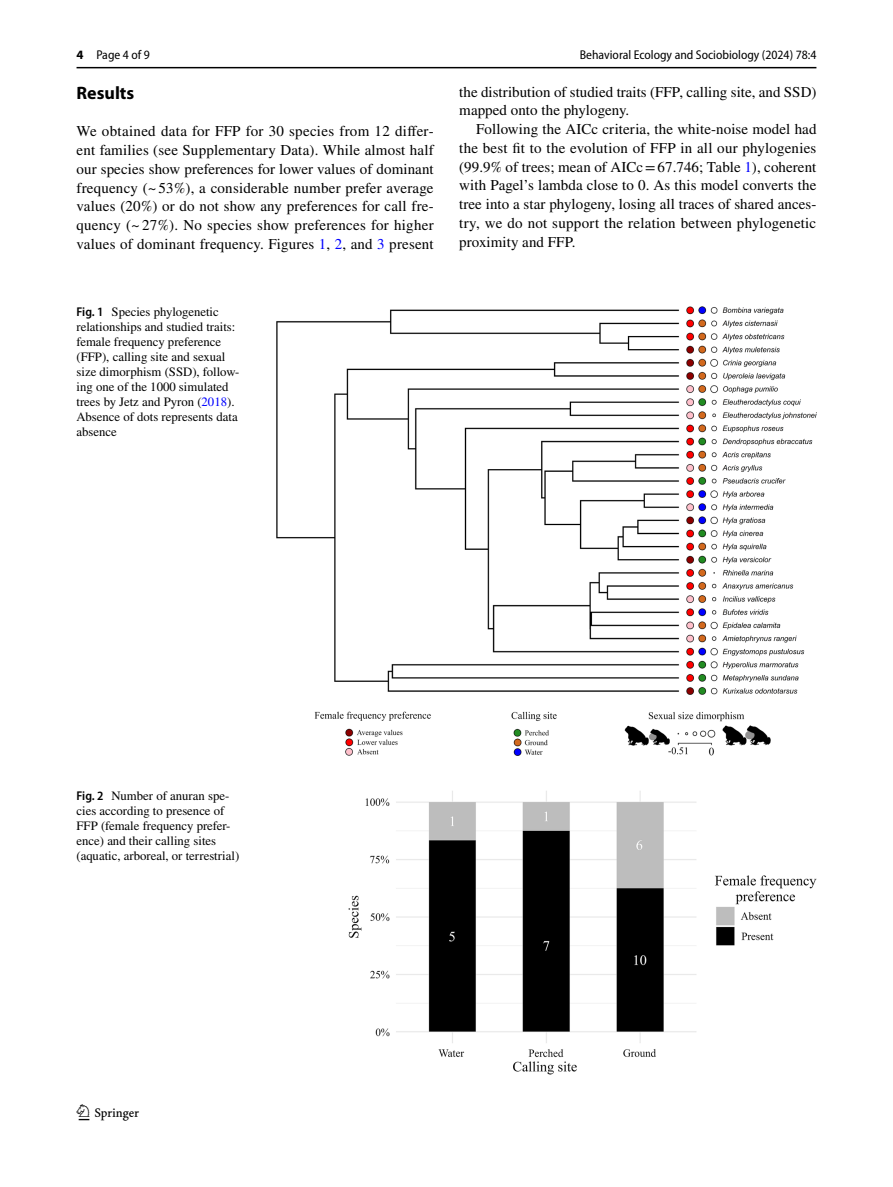
<style>
.page{position:relative;width:893px;height:1187px;background:#fff}
.page>*{position:absolute;margin:0;border:0;box-sizing:border-box;transform-origin:0 0}
.t1{font:22.5px "Springnew Regular 2";color:#000}
.t2{font:700 18px "Myriad Pro";color:#000}
.t3{font:15px/18.8px "STIX";letter-spacing:.005em;color:#000;text-align:justify}
.t4{font:12.75px/15px "STIX";color:#000}
.t5{font:semi-condensed 12.75px "Myriad Pro";color:#000}
.s1{font-weight:700;font-stretch:normal}
.s2{color:#00f}
.s3{font-family:"Myriad Pro";font-weight:600;font-stretch:semi-condensed}
</style>
<div class="page">
<hr style="left:77px;top:67px;width:739px;height:1px;background:#000">
<img style="left:276px;top:307px;width:540px;height:448px">
<img style="left:349px;top:791px;width:467px;height:282px">
<p class="t5" style="left:77px;top:48px;width:75px"><span class="s1">4</span> Page 4 of 9</p>
<p class="t2" style="left:77px;top:81px;width:59px">Results</p>
<p class="t3" style="left:77px;top:123px;width:359px">We obtained data for FFP for 30 species from 12 differ‑ ent families (see Supplementary Data). While almost half our species show preferences for lower values of dominant frequency (~ 53%), a considerable number prefer average values (20%) or do not show any preferences for call fre‑ quency (~ 27%). No species show preferences for higher values of dominant frequency. Figures <span class="s2">1</span>, <span class="s2">2</span>, and <span class="s2">3</span> present</p>
<p class="t4" style="left:77px;top:305px;width:164px"><span class="s3">Fig. 1</span> Species phylogenetic relationships and studied traits: female frequency preference (FFP), calling site and sexual size dimorphism (SSD), follow‑ ing one of the 1000 simulated trees by Jetz and Pyron (<span class="s2">2018</span>).<br>Absence of dots represents data absence</p>
<p class="t5" style="left:580px;top:48px;width:238px">Behavioral Ecology and Sociobiology (2024) 78:4</p>
<p class="t3" style="left:459px;top:83px;width:359px">the distribution of studied traits (FFP, calling site, and SSD) mapped onto the phylogeny.</p>
<p class="t3" style="left:459px;top:121px;width:359px;text-indent:17px">Following the AICc criteria, the white-noise model had the best fit to the evolution of FFP in all our phylogenies (99.9% of trees; mean of AICc=67.746; Table <span class="s2">1</span>), coherent with Pagel’s lambda close to 0. As this model converts the tree into a star phylogeny, losing all traces of shared ances‑ try, we do not support the relation between phylogenetic proximity and FFP.</p>
<p class="t4" style="left:77px;top:789px;width:164px"><span class="s3">Fig. 2</span> Number of anuran spe‑ cies according to presence of<br>FFP (female frequency prefer‑ ence) and their calling sites (aquatic, arboreal, or terrestrial)</p>
<h1 class="t1" style="left:79px;top:1104px;width:62px">1 3</h1>
</div>
